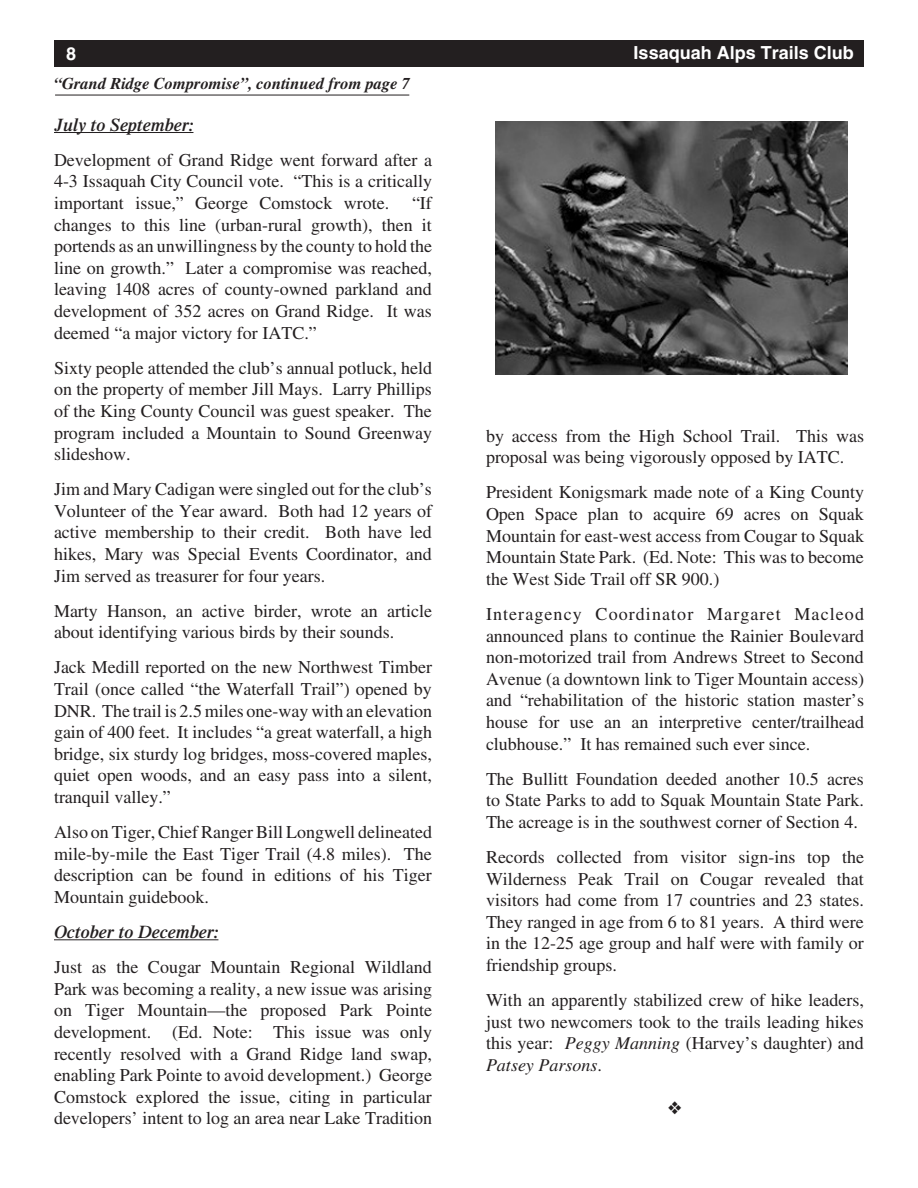
<style>
.page{position:relative;width:918px;height:1188px;background:#fff}
.page>*{position:absolute;margin:0;border:0;box-sizing:border-box;transform-origin:0 0}
.t1{font:18px/21.6px "Times";color:#231f20;text-align:justify}
.t2{font:italic 600 18px "Times";color:#231f20}
.t3{font:700 18px "Helvetica";color:#fff}
.t4{font:italic 700 16.5px "Times";color:#231f20}
.s1{font-style:italic}
</style>
<div class="page">
<div style="left:54px;top:40px;width:810px;height:28px;background:#231f20"></div>
<hr style="left:54px;top:132px;width:139px;height:1px;background:#231f20">
<hr style="left:54px;top:939px;width:164px;height:1px;background:#231f20">
<img style="left:496px;top:122px;width:352px;height:252px">
<hr style="left:55px;top:95px;width:354px;height:1px;background:#231f20">
<p class="t3" style="left:66px;top:43px;width:12px">8</p>
<p class="t3" style="left:634px;top:42px;width:222px">Issaquah Alps Trails Club</p>
<p class="t4" style="left:54px;top:73px;width:358px">“Grand Ridge Compromise”, continued from page 7</p>
<p class="t2" style="left:54px;top:114px;width:141px">July to September:</p>
<p class="t1" style="left:54px;top:149px;width:380px">Development of Grand Ridge went forward after a 4-3 Issaquah City Council vote. “This is a critically important issue,” George Comstock wrote.</p>
<p class="t1" style="left:54px;top:192px;width:380px;text-indent:358px">“If changes to this line (urban-rural growth), then it portends as an unwillingness by the county to hold the line on growth.” Later a compromise was reached, leaving 1408 acres of county-owned parkland and development of 352 acres on Grand Ridge. It was deemed “a major victory for IATC.”</p>
<p class="t1" style="left:54px;top:357px;width:380px">Sixty people attended the club’s annual potluck, held on the property of member Jill Mays. Larry Phillips of the King County Council was guest speaker. The program included a Mountain to Sound Greenway slideshow.</p>
<p class="t1" style="left:54px;top:478px;width:380px">Jim and Mary Cadigan were singled out for the club’s Volunteer of the Year award. Both had 12 years of active membership to their credit. Both have led hikes, Mary was Special Events Coordinator, and Jim served as treasurer for four years.</p>
<p class="t1" style="left:54px;top:600px;width:380px">Marty Hanson, an active birder, wrote an article about identifying various birds by their sounds.</p>
<p class="t1" style="left:54px;top:656px;width:380px">Jack Medill reported on the new Northwest Timber Trail (once called “the Waterfall Trail”) opened by DNR. The trail is 2.5 miles one-way with an elevation gain of 400 feet. It includes “a great waterfall, a high bridge, six sturdy log bridges, moss-covered maples, quiet open woods, and an easy pass into a silent, tranquil valley.”</p>
<p class="t1" style="left:54px;top:821px;width:380px">Also on Tiger, Chief Ranger Bill Longwell delineated mile-by-mile the East Tiger Trail (4.8 miles). The description can be found in editions of his Tiger Mountain guidebook.</p>
<p class="t2" style="left:54px;top:921px;width:166px">October to December:</p>
<p class="t1" style="left:54px;top:956px;width:380px">Just as the Cougar Mountain Regional Wildland Park was becoming a reality, a new issue was arising on Tiger Mountain—the proposed Park Pointe development. (Ed. Note: This issue was only recently resolved with a Grand Ridge land swap, enabling Park Pointe to avoid development.) George Comstock explored the issue, citing in particular developers’ intent to log an area near Lake Tradition</p>
<p class="t1" style="left:486px;top:425px;width:380px">by access from the High School Trail. This was proposal was being vigorously opposed by IATC.</p>
<p class="t1" style="left:486px;top:482px;width:380px">President Konigsmark made note of a King County Open Space plan to acquire 69 acres on Squak Mountain for east-west access from Cougar to Squak Mountain State Park. (Ed. Note: This was to become the West Side Trail off SR 900.)</p>
<p class="t1" style="left:486px;top:603px;width:380px">Interagency Coordinator Margaret Macleod announced plans to continue the Rainier Boulevard non-motorized trail from Andrews Street to Second Avenue (a downtown link to Tiger Mountain access) and “rehabilitation of the historic station master’s house for use an an interpretive center/trailhead clubhouse.” It has remained such ever since.</p>
<p class="t1" style="left:486px;top:768px;width:380px">The Bullitt Foundation deeded another 10.5 acres to State Parks to add to Squak Mountain State Park.<br>The acreage is in the southwest corner of Section 4.</p>
<p class="t1" style="left:486px;top:846px;width:380px">Records collected from visitor sign-ins top the Wilderness Peak Trail on Cougar revealed that visitors had come from 17 countries and 23 states.<br>They ranged in age from 6 to 81 years. A third were in the 12-25 age group and half were with family or friendship groups.</p>
<p class="t1" style="left:486px;top:989px;width:379px">With an apparently stabilized crew of hike leaders, just two newcomers took to the trails leading hikes this year: <span class="s1">Peggy Manning</span> (Harvey’s daughter) and <span class="s1">Patsey Parsons</span>.</p>
</div>
